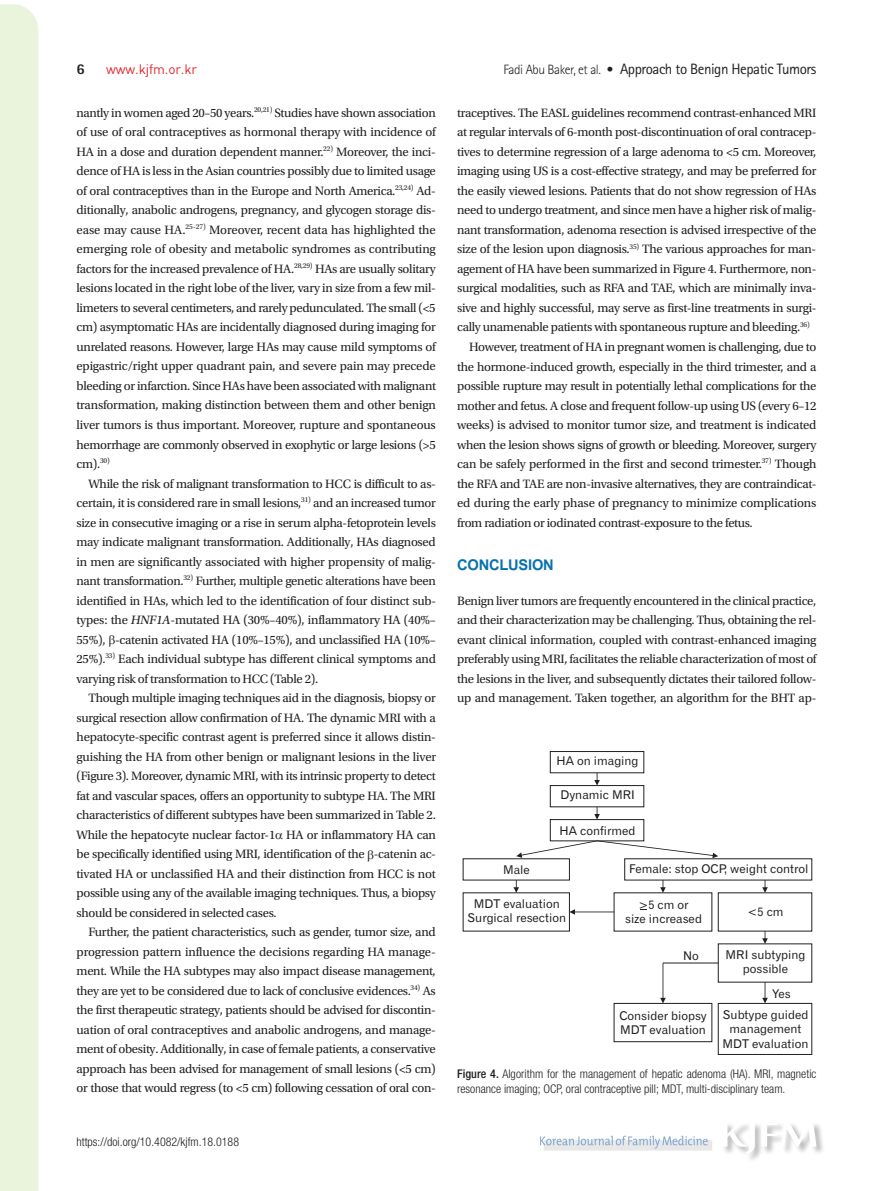
<style>
.page{position:relative;width:893px;height:1191px;background:#fff}
.page>*{position:absolute;margin:0;border:0;box-sizing:border-box;transform-origin:0 0}
.t1{font:700 20.4px "Utsaah";letter-spacing:-.01em;color:#0872ad}
.t2{font:15px "Rotis Sans Serif Std";letter-spacing:-.03em;color:#231f20}
.t3{font:800 15px "Rotis Sans Serif Std";color:#231f20}
.t4{font:13.5px "Dinreg";letter-spacing:-.01em;color:#e02a30}
.t5{font:12.75px/19.5px "Utopia Std";letter-spacing:-.025em;color:#231f20;text-align:justify}
.t6{font:12px/14.4px "Gothic 720 BT Roman B";color:#231f20;text-align:center}
.t7{font:300 condensed 12px/14.4px "Helvetica Neue LT Std";color:#231f20}
.s1{font-weight:300;font-size:13.5px}
.s2{font-style:italic}
.s3{font-weight:500}
</style>
<div class="page">
<div style="left:0;top:4px;width:38px;height:1187px;background:#eaf3dc"></div>
<div style="left:721px;top:1122px;width:104px;height:40px;background:#231f20;opacity:.3"></div>
<svg style="left:722px;top:1122px;width:94px;height:32px"></svg>
<div style="left:544px;top:1140px;width:168px;height:10px;background:#e8e8e9"></div>
<svg style="left:540px;top:1135px;width:168px;height:13px"></svg>
<div style="left:550px;top:751px;width:94px;height:22px;border:1px solid #231f20"></div>
<div style="left:550px;top:785px;width:94px;height:22px;border:1px solid #231f20"></div>
<div style="left:718px;top:1003px;width:94px;height:51px;border:1px solid #231f20"></div>
<div style="left:614px;top:1003px;width:98px;height:39px;border:1px solid #231f20"></div>
<svg style="left:594px;top:773px;width:6px;height:12px"></svg>
<svg style="left:762px;top:982px;width:6px;height:21px"></svg>
<svg style="left:660px;top:963px;width:6px;height:40px"></svg>
<hr style="left:663px;top:962px;width:55px;height:1px;background:#231f20">
<svg style="left:513px;top:807px;width:299px;height:137px"></svg>
<p class="t3" style="left:77px;top:60px;width:10px">6</p>
<p class="t4" style="left:106px;top:61px;width:93px">www.kjfm.or.kr</p>
<p class="t2" style="left:503px;top:60px;width:314px"><span class="s1">Fadi Abu Baker, et al. •</span> Approach to Benign Hepatic Tumors</p>
<p class="t5" style="left:77px;top:103px;width:361px">nantly in women aged 20–50 years.<sup>20,21)</sup> Studies have shown association of use of oral contraceptives as hormonal therapy with incidence of HA in a dose and duration dependent manner.<sup>22)</sup> Moreover, the inci&shy;dence of HA is less in the Asian countries possibly due to limited usage of oral contraceptives than in the Europe and North America.<sup>23,24)</sup> Ad&shy;ditionally, anabolic androgens, pregnancy, and glycogen storage dis&shy;ease may cause HA.<sup>25-27)</sup> Moreover, recent data has highlighted the emerging role of obesity and metabolic syndromes as contributing factors for the increased prevalence of HA.<sup>28,29)</sup> HAs are usually solitary lesions located in the right lobe of the liver, vary in size from a few mil&shy;limeters to several centimeters, and rarely pedunculated. The small (&lt;5 cm) asymptomatic HAs are incidentally diagnosed during imaging for unrelated reasons. However, large HAs may cause mild symptoms of epigastric/right upper quadrant pain, and severe pain may precede bleeding or infarction. Since HAs have been associated with malignant transformation, making distinction between them and other benign liver tumors is thus important. Moreover, rupture and spontaneous hemorrhage are commonly observed in exophytic or large lesions (&gt;5 cm).<sup>30)</sup></p>
<p class="t5" style="left:77px;top:474px;width:361px;text-indent:12px">While the risk of malignant transformation to HCC is difficult to as&shy;certain, it is considered rare in small lesions,<sup>31)</sup> and an increased tumor size in consecutive imaging or a rise in serum alpha-fetoprotein levels may indicate malignant transformation. Additionally, HAs diagnosed in men are significantly associated with higher propensity of malig&shy;nant transformation.<sup>32)</sup> Further, multiple genetic alterations have been identified in HAs, which led to the identification of four distinct sub&shy;types: the <span class="s2">HNF1A</span>-mutated HA (30%–40%), inflammatory HA (40%– 55%), -catenin activated HA (10%–15%), and unclassified HA (10%– 25%).<sup>33)</sup> Each individual subtype has different clinical symptoms and varying risk of transformation to HCC (Table 2).</p>
<p class="t5" style="left:77px;top:688px;width:361px;text-indent:12px">Though multiple imaging techniques aid in the diagnosis, biopsy or surgical resection allow confirmation of HA. The dynamic MRI with a hepatocyte-specific contrast agent is preferred since it allows distin&shy;guishing the HA from other benign or malignant lesions in the liver (Figure 3). Moreover, dynamic MRI, with its intrinsic property to detect fat and vascular spaces, offers an opportunity to subtype HA. The MRI characteristics of different subtypes have been summarized in Table 2.<br>While the hepatocyte nuclear factor-1 HA or inflammatory HA can be specifically identified using MRI, identification of the -catenin ac&shy;tivated HA or unclassified HA and their distinction from HCC is not possible using any of the available imaging techniques. Thus, a biopsy should be considered in selected cases.</p>
<p class="t5" style="left:77px;top:922px;width:361px;text-indent:12px">Further, the patient characteristics, such as gender, tumor size, and progression pattern influence the decisions regarding HA manage&shy;ment. While the HA subtypes may also impact disease management, they are yet to be considered due to lack of conclusive evidences.<sup>34)</sup> As the first therapeutic strategy, patients should be advised for discontin&shy;uation of oral contraceptives and anabolic androgens, and manage&shy;ment of obesity. Additionally, in case of female patients, a conservative approach has been advised for management of small lesions (&lt;5 cm) or those that would regress (to &lt;5 cm) following cessation of oral con-</p>
<p class="t7" style="left:77px;top:1134px;width:164px">https://doi.org/10.4082/kjfm.18.0188</p>
<p class="t5" style="left:457px;top:103px;width:361px">traceptives. The EASL guidelines recommend contrast-enhanced MRI</p>
<p class="t5" style="left:457px;top:123px;width:361px">at regular intervals of 6-month post-discontinuation of oral contracep-</p>
<p class="t5" style="left:457px;top:142px;width:361px">tives to determine regression of a large adenoma to &lt;5 cm. Moreover,</p>
<p class="t5" style="left:457px;top:162px;width:361px">imaging using US is a cost-effective strategy, and may be preferred for</p>
<p class="t5" style="left:457px;top:181px;width:361px">the easily viewed lesions. Patients that do not show regression of HAs</p>
<p class="t5" style="left:457px;top:201px;width:361px">need to undergo treatment, and since men have a higher risk of malig-</p>
<p class="t5" style="left:457px;top:220px;width:361px">nant transformation, adenoma resection is advised irrespective of the</p>
<p class="t5" style="left:457px;top:240px;width:361px">size of the lesion upon diagnosis.<sup>35)</sup> The various approaches for man-</p>
<p class="t5" style="left:457px;top:259px;width:361px">agement of HA have been summarized in Figure 4. Furthermore, non-</p>
<p class="t5" style="left:457px;top:279px;width:361px">surgical modalities, such as RFA and TAE, which are minimally inva-</p>
<p class="t5" style="left:457px;top:298px;width:361px">sive and highly successful, may serve as first-line treatments in surgi-</p>
<p class="t5" style="left:457px;top:318px;width:354px">cally unamenable patients with spontaneous rupture and bleeding.<sup>36)</sup></p>
<p class="t5" style="left:469px;top:337px;width:349px">However, treatment of HA in pregnant women is challenging, due to</p>
<p class="t5" style="left:457px;top:357px;width:361px">the hormone-induced growth, especially in the third trimester, and a</p>
<p class="t5" style="left:457px;top:376px;width:361px">possible rupture may result in potentially lethal complications for the</p>
<p class="t5" style="left:457px;top:396px;width:361px">mother and fetus. A close and frequent follow-up using US (every 6–12</p>
<p class="t5" style="left:457px;top:415px;width:361px">weeks) is advised to monitor tumor size, and treatment is indicated</p>
<p class="t5" style="left:457px;top:435px;width:361px">when the lesion shows signs of growth or bleeding. Moreover, surgery</p>
<p class="t5" style="left:457px;top:454px;width:361px">can be safely performed in the first and second trimester.<sup>37)</sup> Though</p>
<p class="t5" style="left:457px;top:474px;width:361px">the RFA and TAE are non-invasive alternatives, they are contraindicat-</p>
<p class="t5" style="left:457px;top:493px;width:361px">ed during the early phase of pregnancy to minimize complications</p>
<p class="t5" style="left:457px;top:513px;width:297px">from radiation or iodinated contrast-exposure to the fetus.</p>
<h1 class="t1" style="left:457px;top:555px;width:98px">CONCLUSION</h1>
<p class="t5" style="left:457px;top:591px;width:361px">Benign liver tumors are frequently encountered in the clinical practice, and their characterization may be challenging. Thus, obtaining the rel&shy;evant clinical information, coupled with contrast-enhanced imaging preferably using MRI, facilitates the reliable characterization of most of the lesions in the liver, and subsequently dictates their tailored follow&shy;up and management. Taken together, an algorithm for the BHT ap-</p>
<p class="t6" style="left:503px;top:862px;width:28px">Male</p>
<p class="t6" style="left:557px;top:754px;width:83px">HA on imaging</p>
<p class="t6" style="left:560px;top:788px;width:76px">Dynamic MRI</p>
<p class="t6" style="left:560px;top:823px;width:77px">HA confirmed</p>
<p class="t6" style="left:629px;top:861px;width:181px">Female: stop OCP, weight control</p>
<p class="t6" style="left:467px;top:896px;width:100px">MDT evaluation<br>Surgical resection</p>
<p class="t6" style="left:625px;top:897px;width:78px">&gt;5 cm or<br>size increased</p>
<p class="t6" style="left:683px;top:949px;width:17px">No</p>
<p class="t6" style="left:619px;top:1008px;width:89px;text-align:left">Consider biopsy<br>MDT evaluation</p>
<p class="t6" style="left:747px;top:904px;width:38px">&lt;5 cm</p>
<p class="t6" style="left:726px;top:947px;width:81px">MRI subtyping possible</p>
<p class="t6" style="left:773px;top:987px;width:20px">Yes</p>
<p class="t6" style="left:723px;top:1007px;width:87px">Subtype guided management<br>MDT evaluation</p>
<p class="t7" style="left:457px;top:1066px;width:361px"><span class="s3">Figure 4.</span> Algorithm for the management of hepatic adenoma (HA). MRI, magnetic resonance imaging; OCP, oral contraceptive pill; MDT, multi-disciplinary team.</p>
</div>
